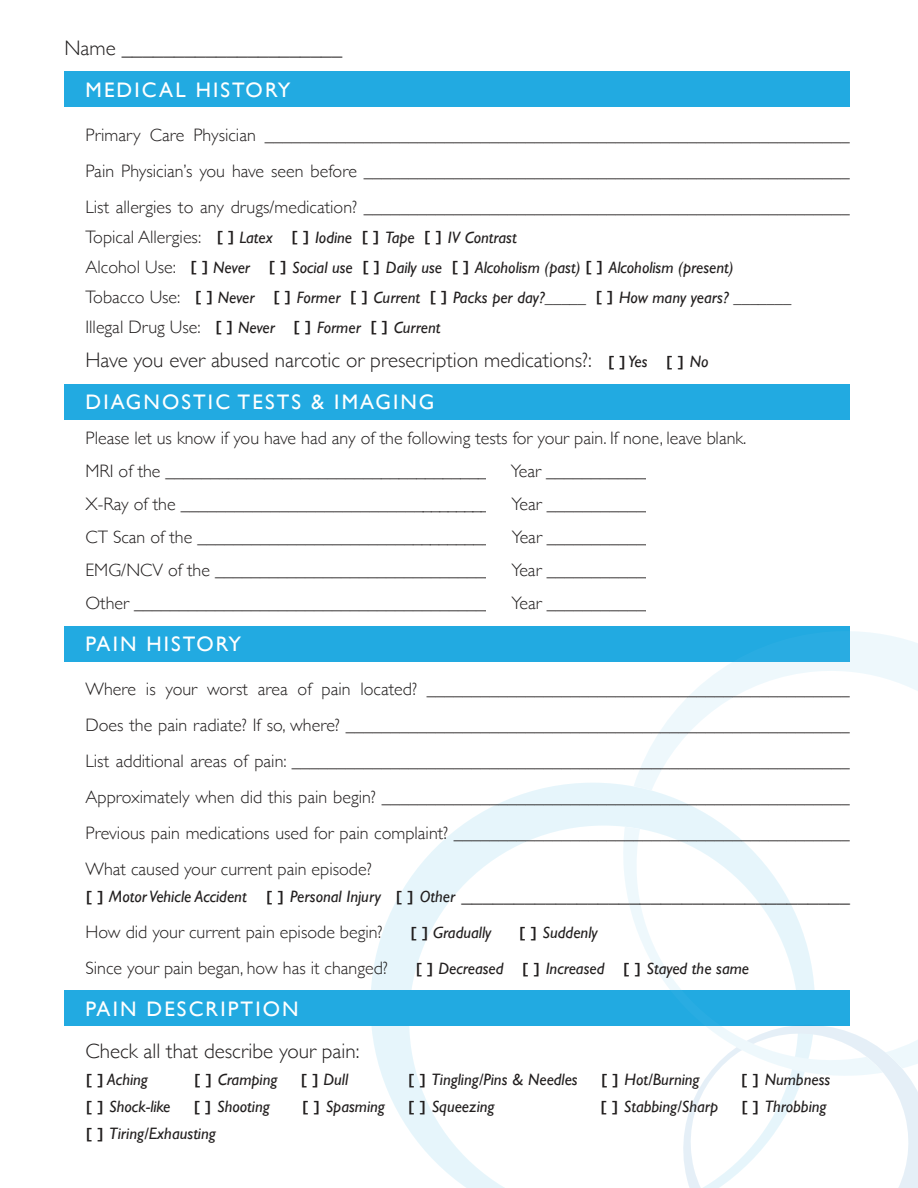
<style>
.page{position:relative;width:918px;height:1188px;background:#fff}
.page>*{position:absolute;margin:0;border:0;box-sizing:border-box;transform-origin:0 0}
.t1{font:300 21px/42px "Gill Sans";color:#221f1f}
.t2{font:21px "Gill Sans";letter-spacing:.1em;color:#fff}
.t3{font:300 18px/36px "Gill Sans";color:#221f1f;text-align:justify}
.t4{font:italic 16.5px/30px "Gill Sans";color:#221f1f}
.s1{font-weight:300;font-style:normal;font-size:18px}
.s2{font-style:normal;font-size:14.7px}
.s3{font-weight:400;font-size:14.7px}
.s4{font-weight:400;font-style:italic;font-size:16.5px}
.s5{font-weight:400;color:#fff}
.s6{font-size:21px}
</style>
<div class="page">
<div style="left:64px;top:991px;width:786px;height:35px;background:#22aae1"></div>
<div style="left:64px;top:626px;width:786px;height:35px;background:#22aae1"></div>
<div style="left:64px;top:384px;width:786px;height:35px;background:#22aae1"></div>
<div style="left:64px;top:71px;width:786px;height:36px;background:#22aae1"></div>
<svg style="left:370px;top:783px;width:264px;height:405px"></svg>
<svg style="left:683px;top:1068px;width:235px;height:120px"></svg>
<svg style="left:634px;top:631px;width:284px;height:437px"></svg>
<svg style="left:623px;top:827px;width:260px;height:257px"></svg>
<p class="t1" style="left:64px;top:29px;width:279px">Name _____________________</p>
<p class="t2" style="left:86px;top:82px;width:206px">MEDICAL HISTORY</p>
<p class="t3" style="left:86px;top:119px;width:766px">Primary Care Physician _________________________________________________________________ Pain Physician’s you have seen before ______________________________________________________ List allergies to any drugs/medication? ______________________________________________________</p>
<p class="t4" style="left:86px;top:224px;width:707px"><span class="s1">Topical Allergies:</span> <span class="s2">[ ]</span> Latex <span class="s2">[ ]</span> Iodine <span class="s2">[ ]</span> Tape <span class="s2">[ ]</span> IV Contrast<br><span class="s1">Alcohol Use:</span> <span class="s2">[ ]</span> Never <span class="s2">[ ]</span> Social use <span class="s2">[ ]</span> Daily use <span class="s2">[ ]</span> Alcoholism (past) <span class="s2">[ ]</span> Alcoholism (present)<br><span class="s1">Tobacco Use:</span> <span class="s2">[ ]</span> Never <span class="s2">[ ]</span> Former <span class="s2">[ ]</span> Current <span class="s2">[ ]</span> Packs per day?_____ <span class="s2">[ ]</span> How many years? _______ <span class="s1">Illegal Drug Use:</span> <span class="s2">[ ]</span> Never <span class="s2">[ ]</span> Former <span class="s2">[ ]</span> Current</p>
<p class="t1" style="left:86px;top:342px;width:624px">Have you ever abused narcotic or presecription medications?: <span class="s3">[ ]</span> <span class="s4">Yes</span> <span class="s3">[ ]</span> <span class="s4">No<br></span><span class="s5">DIAGNOSTIC TESTS &amp; IMAGING</span></p>
<p class="t3" style="left:86px;top:423px;width:662px;line-height:33px">Please let us know if you have had any of the following tests for your pain. If none, leave blank.<br>MRI of the ____________________________________</p>
<p class="t3" style="left:86px;top:456px;width:571px;line-height:33px;text-indent:425px">Year ____________ X-Ray of the ___________________________________ Year ____________ CT Scan of the _________________________________ Year ____________ EMG/NCV of the _______________________________ Year ____________ Other ________________________________________ Year ____________</p>
<p class="t2" style="left:86px;top:636px;width:157px">PAIN HISTORY</p>
<p class="t3" style="left:85px;top:673px;width:766px">Where is your worst area of pain located? _______________________________________________ Does the pain radiate? If so, where? ________________________________________________________ List additional areas of pain: ______________________________________________________________ Approximately when did this pain begin? ____________________________________________________ Previous pain medications used for pain complaint? ____________________________________________ What caused your current pain episode?</p>
<p class="t4" style="left:86px;top:883px;width:766px"><span class="s2">[ ]</span> Motor Vehicle Accident <span class="s2">[ ]</span> Personal Injury <span class="s2">[ ]</span> Other <span class="s6">_____________________________________</span></p>
<p class="t3" style="left:85px;top:916px;width:299px">How did your current pain episode begin?</p>
<p class="t4" style="left:410px;top:919px;width:83px"><span class="s2">[ ]</span> Gradually</p>
<p class="t4" style="left:519px;top:919px;width:80px"><span class="s2">[ ]</span> Suddenly</p>
<p class="t3" style="left:86px;top:952px;width:304px">Since your pain began, how has it changed?</p>
<p class="t4" style="left:415px;top:955px;width:335px"><span class="s2">[ ]</span> Decreased <span class="s2">[ ]</span> Increased <span class="s2">[ ]</span> Stayed the same</p>
<p class="t2" style="left:86px;top:1002px;width:215px">PAIN DESCRIPTION</p>
<p class="t1" style="left:86px;top:1032px;width:276px">Check all that describe your pain:</p>
<p class="t4" style="left:86px;top:1066px;width:64px"><span class="s2">[ ]</span> Aching</p>
<p class="t4" style="left:194px;top:1066px;width:85px"><span class="s2">[ ]</span> Cramping</p>
<p class="t4" style="left:300px;top:1066px;width:49px"><span class="s2">[ ]</span> Dull</p>
<p class="t4" style="left:408px;top:1066px;width:172px"><span class="s2">[ ]</span> Tingling/Pins &amp; Needles</p>
<p class="t4" style="left:601px;top:1066px;width:100px"><span class="s2">[ ]</span> Hot/Burning</p>
<p class="t4" style="left:741px;top:1066px;width:91px"><span class="s2">[ ]</span> Numbness</p>
<p class="t4" style="left:86px;top:1093px;width:87px"><span class="s2">[ ]</span> Shock-like</p>
<p class="t4" style="left:193px;top:1093px;width:78px"><span class="s2">[ ]</span> Shooting</p>
<p class="t4" style="left:302px;top:1093px;width:85px"><span class="s2">[ ]</span> Spasming</p>
<p class="t4" style="left:408px;top:1093px;width:88px"><span class="s2">[ ]</span> Squeezing</p>
<p class="t4" style="left:600px;top:1093px;width:120px"><span class="s2">[ ]</span> Stabbing/Sharp</p>
<p class="t4" style="left:741px;top:1093px;width:87px"><span class="s2">[ ]</span> Throbbing</p>
<p class="t4" style="left:86px;top:1120px;width:132px"><span class="s2">[ ]</span> Tiring/Exhausting</p>
</div>
